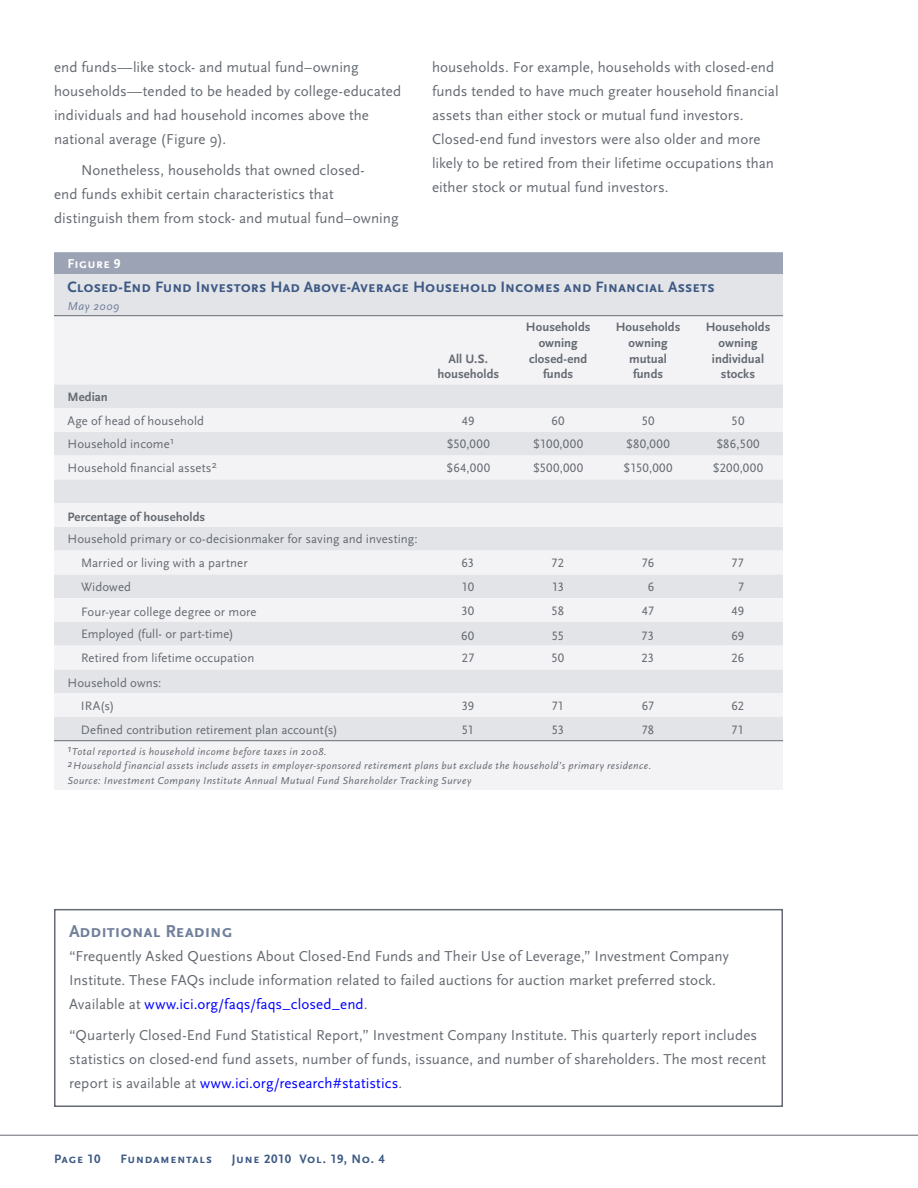
<style>
.page{position:relative;width:918px;height:1188px;background:#fff}
.page>*{position:absolute;margin:0;border:0;box-sizing:border-box;transform-origin:0 0}
.t1{font:700 18px "Scala Sans Caps";letter-spacing:-.005em;color:#707f9b}
.t2{font:700 15.75px "Scala Sans Caps";letter-spacing:-.005em;color:#3d5984}
.t3{font:15px/24px "Scala Sans";letter-spacing:.005em;color:#656a72}
.t4{font:700 13.5px "Scala Sans Caps";letter-spacing:.02em;color:#fff}
.t5{font:12.75px/23.7px "Scala Sans LF";letter-spacing:.005em;color:#656a72}
.t6{font:700 12.75px/15.8px "Scala Sans LF";letter-spacing:.005em;color:#656a72;text-align:center}
.t7{font:700 12.75px "Scala Sans Caps";letter-spacing:.04em;color:#3d5984}
.t8{font:italic 12px "Scala Sans";letter-spacing:.045em;color:#707f9b}
.t9{font:italic 10.5px/14.7px "Scala Sans";letter-spacing:.045em;color:#656a72}
.s1{color:#00f}
</style>
<div class="page">
<hr style="left:0;top:1135px;width:918px;height:1px;background:#656a72">
<div style="left:54px;top:252px;width:729px;height:22px;background:#9ba3b4"></div>
<div style="left:54px;top:274px;width:729px;height:41px;background:#e3e4e8"></div>
<svg style="left:54px;top:316px;width:729px;height:474px;fill:#f3f3f5"></svg>
<hr style="left:54px;top:315px;width:729px;height:1px;background:#656a72">
<hr style="left:54px;top:740px;width:729px;height:1px;background:#656a72">
<div style="left:54px;top:909px;width:729px;height:198px;border:2px solid #656a72"></div>
<p class="t3" style="left:54px;top:56px;width:349px">end funds—like stock- and mutual fund–owning households—tended to be headed by college-educated individuals and had household incomes above the national average (Figure 9).</p>
<p class="t3" style="left:54px;top:160px;width:346px;text-indent:27px">Nonetheless, households that owned closed-<br>end funds exhibit certain characteristics that distinguish them from stock- and mutual fund–owning</p>
<p class="t3" style="left:432px;top:56px;width:348px">households. For example, households with closed-end funds tended to have much greater household financial assets than either stock or mutual fund investors.<br>Closed-end fund investors were also older and more likely to be retired from their lifetime occupations than either stock or mutual fund investors.</p>
<p class="t4" style="left:68px;top:256px;width:55px">Figure 9</p>
<p class="t2" style="left:68px;top:277px;width:649px">Closed-End Fund Investors Had Above-Average Household Incomes and Financial Assets</p>
<p class="t8" style="left:68px;top:301px;width:53px">May 2009</p>
<p class="t6" style="left:437px;top:352px;width:63px">All U.S. households</p>
<p class="t6" style="left:526px;top:320px;width:66px">Households owning closed-end funds</p>
<p class="t6" style="left:616px;top:320px;width:66px">Households owning mutual funds</p>
<p class="t6" style="left:706px;top:320px;width:66px">Households owning individual stocks</p>
<p class="t6" style="left:67px;top:390px;width:42px">Median</p>
<p class="t5" style="left:67px;top:410px;width:138px">Age of head of household</p>
<p class="t5" style="left:462px;top:410px;width:14px">49</p>
<p class="t5" style="left:552px;top:410px;width:15px">60</p>
<p class="t5" style="left:642px;top:410px;width:14px">50</p>
<p class="t5" style="left:732px;top:410px;width:14px">50</p>
<p class="t5" style="left:67px;top:433px;width:108px">Household income<sup>1</sup></p>
<p class="t5" style="left:447px;top:434px;width:45px">$50,000</p>
<p class="t5" style="left:533px;top:434px;width:51px">$100,000</p>
<p class="t5" style="left:626px;top:434px;width:45px">$80,000</p>
<p class="t5" style="left:716px;top:434px;width:45px">$86,500</p>
<p class="t5" style="left:68px;top:457px;width:151px">Household financial assets<sup>2</sup></p>
<p class="t5" style="left:447px;top:457px;width:45px">$64,000</p>
<p class="t5" style="left:533px;top:457px;width:52px">$500,000</p>
<p class="t5" style="left:624px;top:457px;width:50px">$150,000</p>
<p class="t5" style="left:713px;top:457px;width:52px">$200,000</p>
<p class="t6" style="left:68px;top:510px;width:139px">Percentage of households</p>
<p class="t5" style="left:81px;top:529px;width:338px;text-indent:-14px">Household primary or co-decisionmaker for saving and investing:<br>Married or living with a partner</p>
<p class="t5" style="left:462px;top:552px;width:14px">63</p>
<p class="t5" style="left:551px;top:552px;width:14px">72</p>
<p class="t5" style="left:642px;top:552px;width:14px">76</p>
<p class="t5" style="left:731px;top:552px;width:14px">77</p>
<p class="t5" style="left:81px;top:576px;width:52px">Widowed</p>
<p class="t5" style="left:462px;top:576px;width:14px">10</p>
<p class="t5" style="left:552px;top:576px;width:14px">13</p>
<p class="t5" style="left:648px;top:576px;width:8px">6</p>
<p class="t5" style="left:738px;top:576px;width:8px">7</p>
<p class="t5" style="left:81px;top:601px;width:177px">Four-year college degree or more</p>
<p class="t5" style="left:462px;top:600px;width:14px">30</p>
<p class="t5" style="left:552px;top:600px;width:14px">58</p>
<p class="t5" style="left:642px;top:600px;width:14px">47</p>
<p class="t5" style="left:731px;top:600px;width:14px">49</p>
<p class="t5" style="left:81px;top:624px;width:154px">Employed (full- or part-time)</p>
<p class="t5" style="left:461px;top:625px;width:15px">60</p>
<p class="t5" style="left:552px;top:625px;width:14px">55</p>
<p class="t5" style="left:641px;top:625px;width:14px">73</p>
<p class="t5" style="left:731px;top:625px;width:14px">69</p>
<p class="t5" style="left:81px;top:647px;width:175px">Retired from lifetime occupation</p>
<p class="t5" style="left:462px;top:647px;width:14px">27</p>
<p class="t5" style="left:551px;top:647px;width:14px">50</p>
<p class="t5" style="left:641px;top:647px;width:14px">23</p>
<p class="t5" style="left:731px;top:647px;width:14px">26</p>
<p class="t5" style="left:81px;top:673px;width:82px;line-height:22.6px;text-indent:-14px">Household owns:<br>IRA(s)</p>
<p class="t5" style="left:462px;top:695px;width:14px">39</p>
<p class="t5" style="left:551px;top:695px;width:14px">71</p>
<p class="t5" style="left:642px;top:695px;width:14px">67</p>
<p class="t5" style="left:731px;top:695px;width:14px">62</p>
<p class="t5" style="left:81px;top:719px;width:258px">Defined contribution retirement plan account(s)</p>
<p class="t5" style="left:462px;top:719px;width:14px">51</p>
<p class="t5" style="left:552px;top:719px;width:14px">53</p>
<p class="t5" style="left:641px;top:719px;width:14px">78</p>
<p class="t5" style="left:731px;top:719px;width:14px">71</p>
<p class="t9" style="left:68px;top:745px;width:586px">1Total reported is household income before taxes in 2008.<br>2Household financial assets include assets in employer-sponsored retirement plans but exclude the household’s primary residence.<br>Source: Investment Company Institute Annual Mutual Fund Shareholder Tracking Survey</p>
<p class="t1" style="left:69px;top:920px;width:165px">Additional Reading</p>
<p class="t3" style="left:69px;top:946px;width:661px">“Frequently Asked Questions About Closed-End Funds and Their Use of Leverage,” Investment Company<br>Institute. These FAQs include information related to failed auctions for auction market preferred stock.<br>Available at <span class="s1">www.ici.org/faqs/faqs_closed_end</span>.</p>
<p class="t3" style="left:69px;top:1024px;width:699px">“Quarterly Closed-End Fund Statistical Report,” Investment Company Institute. This quarterly report includes statistics on closed-end fund assets, number of funds, issuance, and number of shareholders. The most recent report is available at <span class="s1">www.ici.org/research#statistics</span>.</p>
<p class="t7" style="left:54px;top:1151px;width:48px">Page 10</p>
<p class="t7" style="left:120px;top:1151px;width:93px">Fundamentals</p>
<p class="t7" style="left:232px;top:1151px;width:155px">June 2010 Vol. 19, No. 4</p>
</div>
